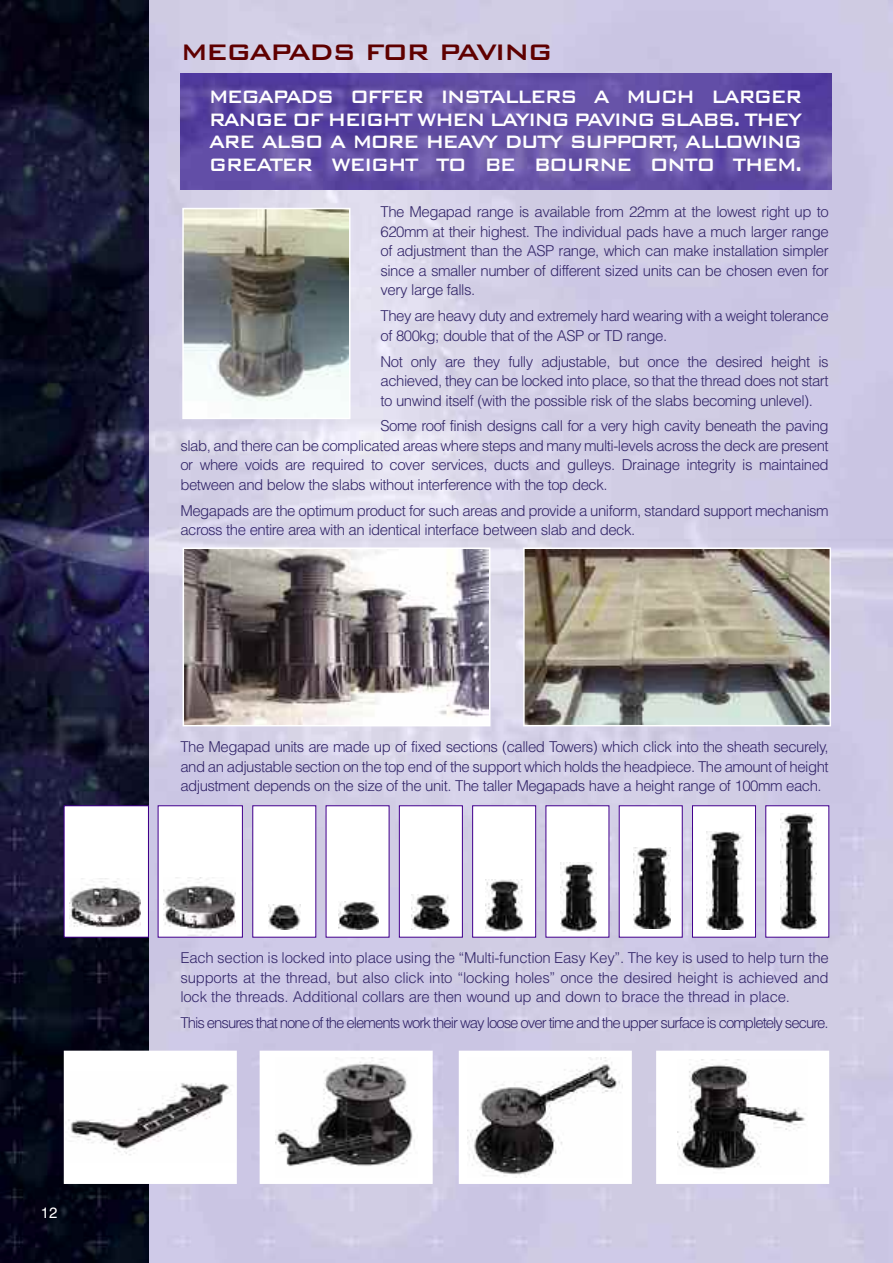
<style>
.page{position:relative;width:893px;height:1263px;background:#fff}
.page>*{position:absolute;margin:0;border:0;box-sizing:border-box;transform-origin:0 0}
.t1{font:500 30px "Bank Gothic BT";letter-spacing:-.08em;color:#5f0000}
.t2{font:500 24px/22.5px "Bank Gothic BT";letter-spacing:-.075em;color:#fff;text-align:justify;scale:.9 1}
.t3{font:300 15px/19.5px "Helvetica";letter-spacing:-.035em;color:#332669;text-align:justify}
.t4{font:300 15px "Helvetica";letter-spacing:-.065em;color:#332669}
.t5{font:15px "Helvetica";color:#fff}
</style>
<div class="page">
<img style="left:149px;top:0;width:744px;height:1263px">
<img style="left:0;top:0;width:149px;height:1263px">
<div style="left:65px;top:1052px;width:170px;height:130px;background:#fff"></div>
<img style="left:68px;top:1083px;width:163px;height:72px">
<div style="left:261px;top:1052px;width:170px;height:130px;background:#fff"></div>
<img style="left:275px;top:1057px;width:140px;height:110px">
<div style="left:460px;top:1052px;width:170px;height:130px;background:#fff"></div>
<img style="left:468px;top:1057px;width:155px;height:119px">
<div style="left:658px;top:1052px;width:170px;height:130px;background:#fff"></div>
<img style="left:677px;top:1060px;width:129px;height:110px">
<img style="left:180px;top:74px;width:651px;height:115px">
<img style="left:185px;top:211px;width:162px;height:205px">
<div style="left:182px;top:208px;width:168px;height:211px;border:2px solid #fff"></div>
<div style="left:253px;top:806px;width:62px;height:131px;background:#fff"></div>
<img style="left:268px;top:905px;width:32px;height:24px">
<div style="left:252px;top:805px;width:64px;height:132px;border:1px solid #43008e"></div>
<div style="left:65px;top:806px;width:83px;height:131px;background:#fff"></div>
<img style="left:69px;top:880px;width:72px;height:48px">
<div style="left:64px;top:805px;width:85px;height:132px;border:1px solid #43008e"></div>
<div style="left:158px;top:806px;width:84px;height:131px;background:#fff"></div>
<img style="left:164px;top:878px;width:71px;height:57px">
<div style="left:158px;top:805px;width:85px;height:132px;border:1px solid #43008e"></div>
<div style="left:326px;top:806px;width:63px;height:131px;background:#fff"></div>
<img style="left:338px;top:902px;width:40px;height:28px">
<div style="left:400px;top:806px;width:62px;height:131px;background:#fff"></div>
<img style="left:412px;top:895px;width:38px;height:34px">
<div style="left:399px;top:805px;width:64px;height:132px;border:1px solid #43008e"></div>
<div style="left:473px;top:806px;width:62px;height:131px;background:#fff"></div>
<img style="left:486px;top:880px;width:37px;height:52px">
<div style="left:472px;top:805px;width:64px;height:132px;border:1px solid #43008e"></div>
<div style="left:546px;top:806px;width:63px;height:131px;background:#fff"></div>
<img style="left:561px;top:862px;width:36px;height:69px">
<div style="left:620px;top:806px;width:62px;height:131px;background:#fff"></div>
<img style="left:634px;top:847px;width:36px;height:82px">
<div style="left:619px;top:805px;width:64px;height:132px;border:1px solid #43008e"></div>
<div style="left:693px;top:806px;width:62px;height:131px;background:#fff"></div>
<img style="left:706px;top:832px;width:38px;height:97px">
<div style="left:692px;top:805px;width:64px;height:132px;border:1px solid #43008e"></div>
<div style="left:766px;top:806px;width:62px;height:131px;background:#fff"></div>
<img style="left:780px;top:813px;width:37px;height:117px">
<img style="left:186px;top:550px;width:301px;height:173px">
<div style="left:183px;top:547px;width:307px;height:179px;border:2px solid #fff"></div>
<img style="left:526px;top:550px;width:302px;height:173px">
<div style="left:523px;top:547px;width:308px;height:179px;border:2px solid #fff"></div>
<p class="t5" style="left:41px;top:1204px;width:18px">12</p>
<h1 class="t1" style="left:180px;top:32px;width:374px">MEGAPADS FOR PAVING</h1>
<h2 class="t2" style="left:209px;top:84px;width:661px">MEGAPADS OFFER INSTALLERS A MUCH LARGER RANGE OF HEIGHT WHEN LAYING PAVING SLABS. THEY ARE ALSO A MORE HEAVY DUTY SUPPORT, ALLOWING GREATER WEIGHT TO BE BOURNE ONTO THEM.</h2>
<p class="t3" style="left:380px;top:202px;width:450px">The Megapad range is available from 22mm at the lowest right up to 620mm at their highest. The individual pads have a much larger range of adjustment than the ASP range, which can make installation simpler since a smaller number of different sized units can be chosen even for very large falls.</p>
<p class="t3" style="left:380px;top:306px;width:450px">They are heavy duty and extremely hard wearing with a weight tolerance of 800kg; double that of the ASP or TD range.</p>
<p class="t3" style="left:380px;top:351px;width:450px">Not only are they fully adjustable, but once the desired height is achieved, they can be locked into place, so that the thread does not start to unwind itself (with the possible risk of the slabs becoming unlevel).</p>
<p class="t3" style="left:180px;top:416px;width:650px;text-indent:200px">Some roof finish designs call for a very high cavity beneath the paving slab, and there can be complicated areas where steps and many multi-levels across the deck are present or where voids are required to cover services, ducts and gulleys. Drainage integrity is maintained between and below the slabs without interference with the top deck.</p>
<p class="t3" style="left:180px;top:501px;width:650px">Megapads are the optimum product for such areas and provide a uniform, standard support mechanism across the entire area with an identical interface between slab and deck.</p>
<p class="t3" style="left:180px;top:737px;width:650px">The Megapad units are made up of fixed sections (called Towers) which click into the sheath securely, and an adjustable section on the top end of the support which holds the headpiece. The amount of height adjustment depends on the size of the unit. The taller Megapads have a height range of 100mm each.</p>
<p class="t3" style="left:180px;top:948px;width:650px">Each section is locked into place using the “Multi-function Easy Key”. The key is used to help turn the supports at the thread, but also click into “locking holes” once the desired height is achieved and lock the threads. Additional collars are then wound up and down to brace the thread in place.</p>
<p class="t4" style="left:180px;top:1013px;width:650px">This ensures that none of the elements work their way loose over time and the upper surface is completely secure.</p>
</div>
